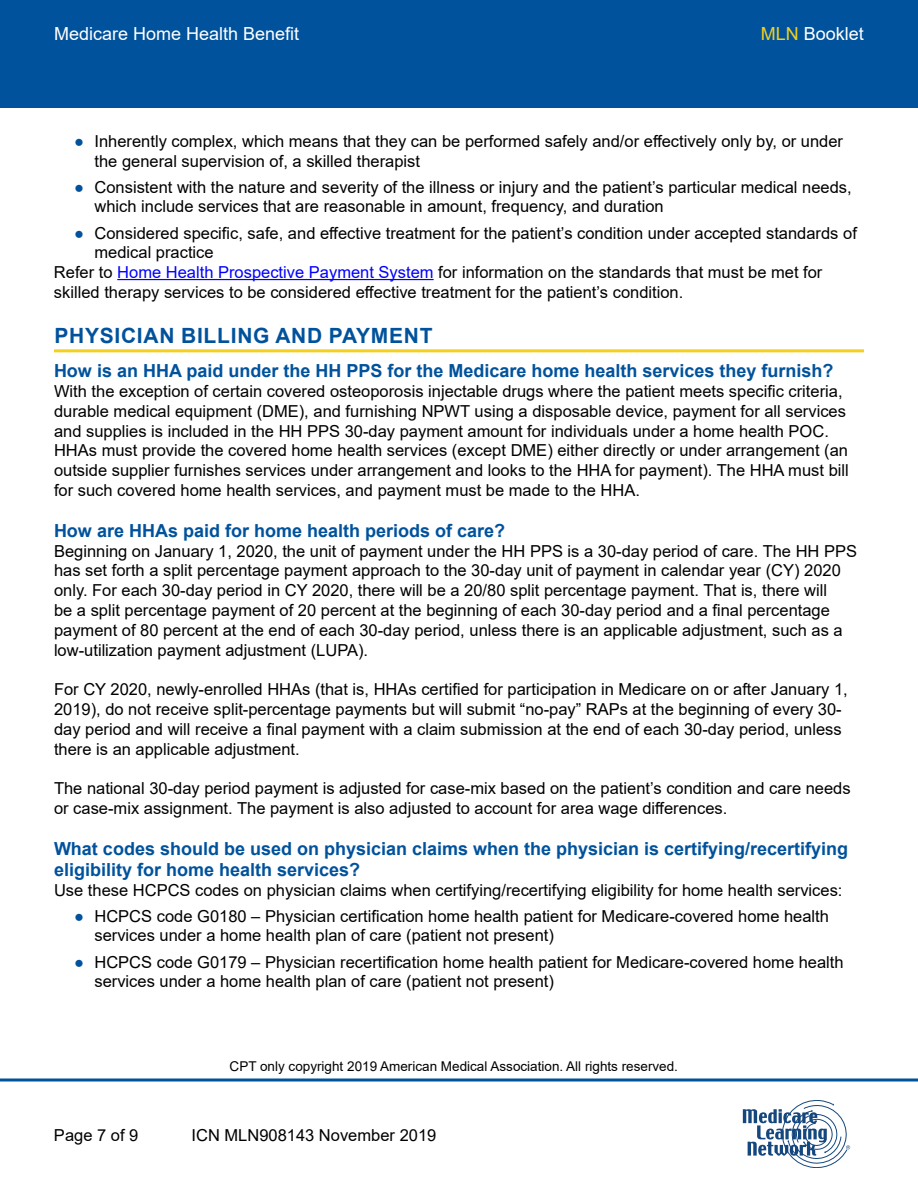
<style>
.page{position:relative;width:918px;height:1188px;background:#fff}
.page>*{position:absolute;margin:0;border:0;box-sizing:border-box;transform-origin:0 0}
.t1{font:700 21px "Arial";letter-spacing:.035em;color:#00529c}
.t2{font:700 18px/21px "Arial";color:#00529c}
.t3{font:18px "Arial";color:#fff}
.t4{font:16.5px/19.8px "Arial";color:#000}
.t5{font:13.5px "Arial";color:#000}
.s1{color:#f3cf1e}
.s2{color:#00529c}
.s3{color:#00f}
</style>
<div class="page">
<div style="left:0;top:0;width:918px;height:108px;background:#00529c"></div>
<svg style="left:743px;top:1100px;width:107px;height:68px"></svg>
<svg style="left:0;top:1078px;width:918px;height:4px;background:#3f7db4"></svg>
<hr style="left:117px;top:279px;width:317px;height:1px;background:#00f">
<hr style="left:54px;top:349px;width:810px;height:3px;background:#f3cf1e">
<p class="t3" style="left:54px;top:21px;width:247px">Medicare Home Health Benefit</p>
<p class="t3" style="left:761px;top:21px;width:105px"><span class="s1">MLN</span> Booklet</p>
<p class="t4" style="left:94px;top:131px;width:750px;text-indent:-20px"><span class="s2">●</span> Inherently complex, which means that they can be performed safely and/or effectively only by, or under the general supervision of, a skilled therapist</p>
<p class="t4" style="left:94px;top:177px;width:759px;text-indent:-20px"><span class="s2">●</span> Consistent with the nature and severity of the illness or injury and the patient’s particular medical needs, which include services that are reasonable in amount, frequency, and duration</p>
<p class="t4" style="left:94px;top:223px;width:764px;text-indent:-20px"><span class="s2">●</span> Considered specific, safe, and effective treatment for the patient’s condition under accepted standards of medical practice</p>
<p class="t4" style="left:54px;top:262px;width:770px">Refer to <span class="s3">Home Health Prospective Payment System</span> for information on the standards that must be met for skilled therapy services to be considered effective treatment for the patient’s condition.</p>
<h1 class="t1" style="left:54px;top:320px;width:380px">PHYSICIAN BILLING AND PAYMENT</h1>
<h2 class="t2" style="left:54px;top:360px;width:781px">How is an HHA paid under the HH PPS for the Medicare home health services they furnish?</h2>
<p class="t4" style="left:54px;top:381px;width:796px">With the exception of certain covered osteoporosis injectable drugs where the patient meets specific criteria, durable medical equipment (DME), and furnishing NPWT using a disposable device, payment for all services and supplies is included in the HH PPS 30-day payment amount for individuals under a home health POC.<br>HHAs must provide the covered home health services (except DME) either directly or under arrangement (an outside supplier furnishes services under arrangement and looks to the HHA for payment). The HHA must bill for such covered home health services, and payment must be made to the HHA.</p>
<h2 class="t2" style="left:54px;top:520px;width:453px">How are HHAs paid for home health periods of care?</h2>
<p class="t4" style="left:54px;top:541px;width:805px">Beginning on January 1, 2020, the unit of payment under the HH PPS is a 30-day period of care. The HH PPS has set forth a split percentage payment approach to the 30-day unit of payment in calendar year (CY) 2020 only. For each 30-day period in CY 2020, there will be a 20/80 split percentage payment. That is, there will<br>be a split percentage payment of 20 percent at the beginning of each 30-day period and a final percentage payment of 80 percent at the end of each 30-day period, unless there is an applicable adjustment, such as a low-utilization payment adjustment (LUPA).</p>
<p class="t4" style="left:54px;top:679px;width:795px">For CY 2020, newly-enrolled HHAs (that is, HHAs certified for participation in Medicare on or after January 1, 2019), do not receive split-percentage payments but will submit “no-pay” RAPs at the beginning of every 30- day period and will receive a final payment with a claim submission at the end of each 30-day period, unless there is an applicable adjustment.</p>
<p class="t4" style="left:54px;top:778px;width:798px">The national 30-day period payment is adjusted for case-mix based on the patient’s condition and care needs or case-mix assignment. The payment is also adjusted to account for area wage differences.</p>
<h2 class="t2" style="left:54px;top:838px;width:796px">What codes should be used on physician claims when the physician is certifying/recertifying eligibility for home health services?</h2>
<p class="t4" style="left:54px;top:880px;width:790px">Use these HCPCS codes on physician claims when certifying/recertifying eligibility for home health services:</p>
<p class="t4" style="left:94px;top:906px;width:736px;text-indent:-20px"><span class="s2">●</span> HCPCS code G0180 – Physician certification home health patient for Medicare-covered home health services under a home health plan of care (patient not present)</p>
<p class="t4" style="left:94px;top:952px;width:751px;text-indent:-20px"><span class="s2">●</span> HCPCS code G0179 – Physician recertification home health patient for Medicare-covered home health services under a home health plan of care (patient not present)</p>
<p class="t5" style="left:230px;top:1057px;width:450px">CPT only copyright 2019 American Medical Association. All rights reserved.</p>
<p class="t4" style="left:54px;top:1125px;width:86px">Page 7 of 9</p>
<p class="t4" style="left:192px;top:1125px;width:246px">ICN MLN908143 November 2019</p>
</div>
